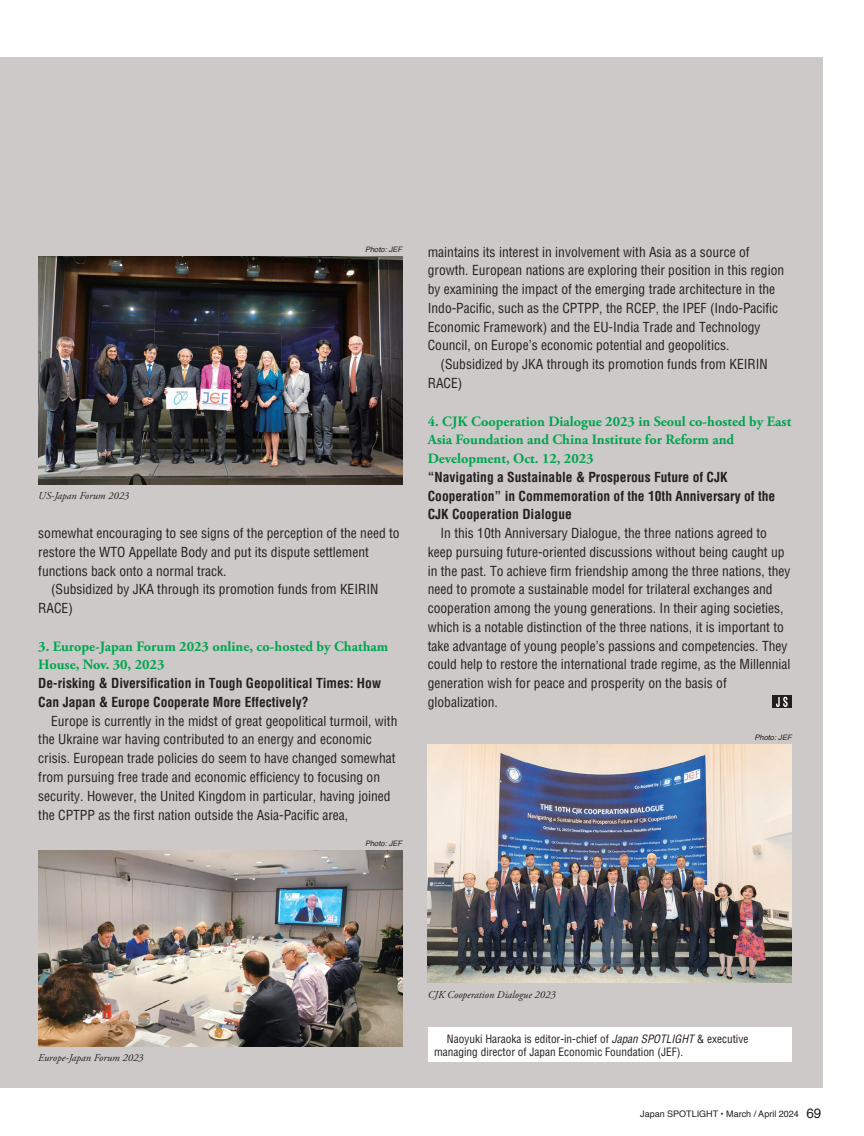
<style>
.page{position:relative;width:864px;height:1136px;background:#fff}
.page>*{position:absolute;margin:0;border:0;box-sizing:border-box;transform-origin:0 0}
.t1{font:700 14.25px/18.8px "Adobe Garamond Pro";color:#00a54f}
.t2{font:condensed 13.5px/18.8px "Helvetica";color:#231f20}
.t3{font:700 condensed 13.5px/18.8px "Helvetica";color:#231f20}
.t4{font:condensed 11.25px/12.8px "Helvetica";color:#231f20}
.t5{font:italic 10.5px "Adobe Garamond Pro";color:#231f20}
.t6{font:9px "Helvetica";color:#231f20}
.t7{font:italic 7.5px "Helvetica";color:#231f20}
.s1{font-style:italic}
.s2{font-size:13.5px}
</style>
<div class="page">
<div style="left:0;top:57px;width:821px;height:1030px;background:#cdc9c8"></div>
<div style="left:772px;top:695px;width:19px;height:13px;background:#231f20"></div>
<svg style="left:776px;top:696px;width:11px;height:11px"></svg>
<div style="left:427px;top:1027px;width:364px;height:34px;background:#fff"></div>
<img style="left:38px;top:256px;width:364px;height:228px">
<img style="left:38px;top:850px;width:364px;height:196px">
<img style="left:427px;top:744px;width:364px;height:238px">
<p class="t5" style="left:38px;top:489px;width:92px">US-Japan Forum 2023</p>
<p class="t7" style="left:365px;top:244px;width:39px">Photo: JEF</p>
<p class="t2" style="left:38px;top:523px;width:363px">somewhat encouraging to see signs of the perception of the need to</p>
<p class="t2" style="left:38px;top:542px;width:332px">restore the WTO Appellate Body and put its dispute settlement</p>
<p class="t2" style="left:38px;top:561px;width:190px">functions back onto a normal track.</p>
<p class="t2" style="left:51px;top:580px;width:328px">(Subsidized by JKA through its promotion funds from KEIRIN</p>
<p class="t2" style="left:38px;top:598px;width:36px">RACE)</p>
<p class="t1" style="left:38px;top:637px;width:351px">3. Europe-Japan Forum 2023 online, co-hosted by Chatham<br>House, Nov. 30, 2023</p>
<p class="t3" style="left:38px;top:673px;width:344px">De-risking &amp; Diversification in Tough Geopolitical Times: How<br>Can Japan &amp; Europe Cooperate More Effectively?</p>
<p class="t2" style="left:38px;top:711px;width:360px;text-indent:13px">Europe is currently in the midst of great geopolitical turmoil, with the Ukraine war having contributed to an energy and economic crisis. European trade policies do seem to have changed somewhat from pursuing free trade and economic efficiency to focusing on security. However, the United Kingdom in particular, having joined the CPTPP as the first nation outside the Asia-Pacific area,</p>
<p class="t7" style="left:365px;top:837px;width:39px">Photo: JEF</p>
<p class="t2" style="left:427px;top:242px;width:358px">maintains its interest in involvement with Asia as a source of growth. European nations are exploring their position in this region by examining the impact of the emerging trade architecture in the Indo-Pacific, such as the CPTPP, the RCEP, the IPEF (Indo-Pacific Economic Framework) and the EU-India Trade and Technology Council, on Europe’s economic potential and geopolitics.</p>
<p class="t2" style="left:427px;top:355px;width:341px;text-indent:13px">(Subsidized by JKA through its promotion funds from KEIRIN<br>RACE)</p>
<p class="t1" style="left:427px;top:412px;width:365px">4. CJK Cooperation Dialogue 2023 in Seoul co-hosted by East<br>Asia Foundation and China Institute for Reform and<br>Development, Oct. 12, 2023</p>
<p class="t3" style="left:427px;top:467px;width:349px">“Navigating a Sustainable &amp; Prosperous Future of CJK<br>Cooperation” in Commemoration of the 10th Anniversary of the<br>CJK Cooperation Dialogue</p>
<p class="t2" style="left:427px;top:523px;width:364px;text-indent:13px">In this 10th Anniversary Dialogue, the three nations agreed to keep pursuing future-oriented discussions without being caught up in the past. To achieve firm friendship among the three nations, they need to promote a sustainable model for trilateral exchanges and cooperation among the young generations. In their aging societies, which is a notable distinction of the three nations, it is important to take advantage of young people’s passions and competencies. They could help to restore the international trade regime, as the Millennial generation wish for peace and prosperity on the basis of globalization.</p>
<p class="t7" style="left:754px;top:731px;width:39px">Photo: JEF</p>
<p class="t5" style="left:38px;top:1051px;width:107px">Europe-Japan Forum 2023</p>
<p class="t5" style="left:427px;top:988px;width:129px">CJK Cooperation Dialogue 2023</p>
<p class="t4" style="left:434px;top:1032px;width:315px;text-indent:13px">Naoyuki Haraoka is editor-in-chief of <span class="s1">Japan SPOTLIGHT</span> &amp; executive managing director of Japan Economic Foundation (JEF).</p>
<p class="t6" style="left:640px;top:1106px;width:183px">Japan SPOTLIGHT • March / April 2024 <span class="s2">69</span></p>
</div>
